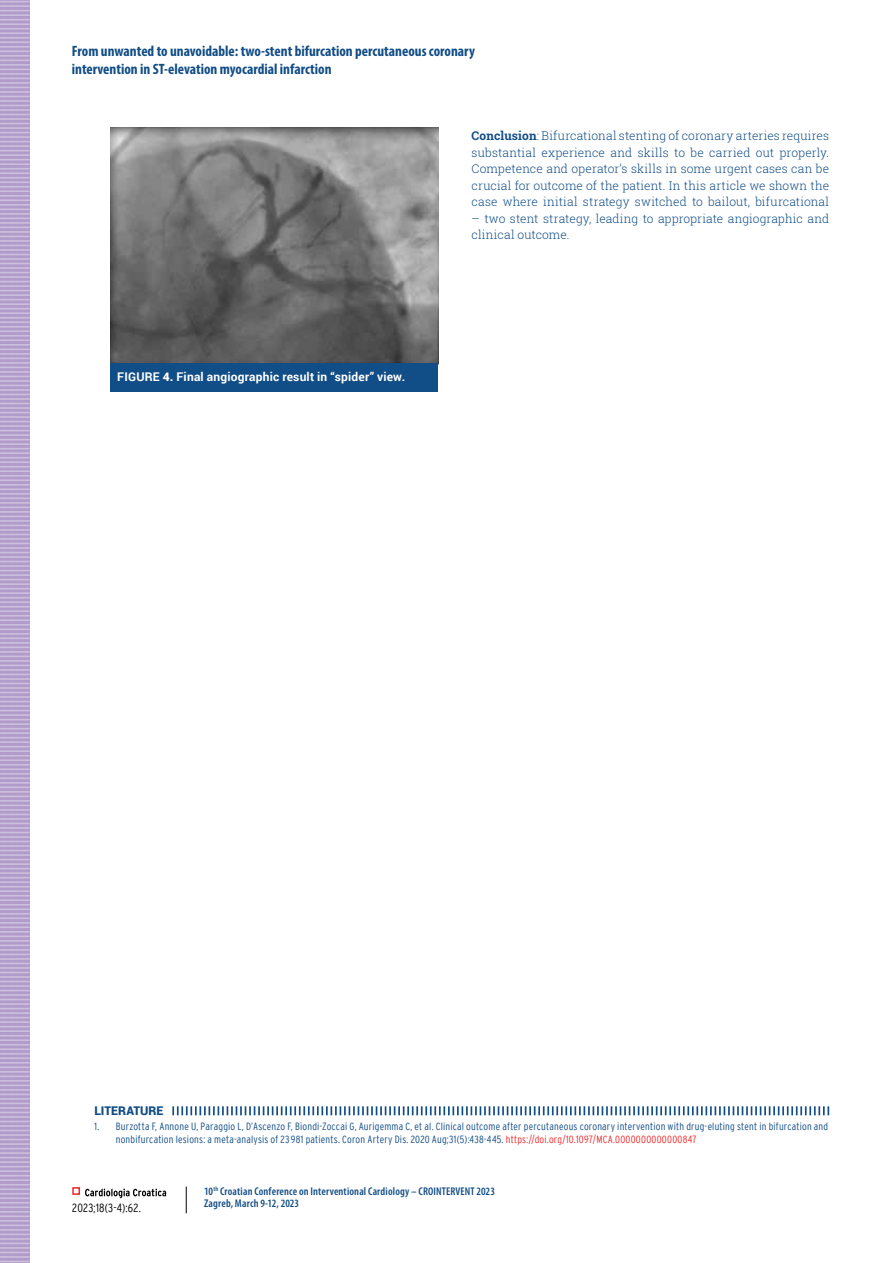
<style>
.page{position:relative;width:893px;height:1263px;background:#fff}
.page>*{position:absolute;margin:0;border:0;box-sizing:border-box;transform-origin:0 0}
.t1{font:700 condensed 15px/18px "Myriad Pro";color:#114d86}
.t2{font:300 12px/16.5px "Roboto Slab";letter-spacing:.005em;color:#114d86;text-align:justify}
.t3{font:700 12px "Roboto";letter-spacing:.015em;color:#fff}
.t4{font:300 condensed 12px "Interstate";letter-spacing:.02em;color:#000}
.t5{font:900 12px "Roboto";letter-spacing:.005em;color:#114d86}
.t6{font:600 condensed 11.25px/12px "Myriad Pro";letter-spacing:.015em;color:#114d86}
.t7{font:300 condensed 10.5px/13.5px "Interstate";letter-spacing:.02em;color:#114d86}
.s1{font-weight:900}
.s2{font-weight:700}
.s3{color:#ee292a}
</style>
<div class="page">
<svg style="left:85px;top:1188px;width:81px;height:10px"></svg>
<div style="left:72px;top:1187px;width:8px;height:8px;border:2px solid #ee292a"></div>
<svg style="left:186px;top:1187px;width:1px;height:26px"></svg>
<svg style="left:172px;top:1106px;width:657px;height:9px"></svg>
<img style="left:111px;top:128px;width:327px;height:235px">
<div style="left:111px;top:363px;width:327px;height:29px;background:#114d86"></div>
<svg style="left:0;top:0;width:30px;height:1263px;background:#bba8d0"></svg>
<p class="t1" style="left:72px;top:42px;width:405px">From unwanted to unavoidable: two-stent bifurcation percutaneous coronary intervention in ST-elevation myocardial infarction</p>
<p class="t3" style="left:117px;top:368px;width:290px">Figure <span class="s1">4.</span> Final angiographic result in “spider” view.</p>
<p class="t2" style="left:472px;top:127px;width:359px"><span class="s2">Conclusion</span>: Bifurcational stenting of coronary arteries requires substantial experience and skills to be carried out properly.<br>Competence and operator’s skills in some urgent cases can be crucial for outcome of the patient. In this article we shown the case where initial strategy switched to bailout, bifurcational</p>
<p class="t2" style="left:472px;top:210px;width:359px">– two stent strategy, leading to appropriate angiographic and clinical outcome.</p>
<p class="t5" style="left:94px;top:1102px;width:70px">LITERATURE</p>
<p class="t7" style="left:116px;top:1119px;width:714px;text-indent:-21px">1. Burzotta F, Annone U, Paraggio L, D’Ascenzo F, Biondi-Zoccai G, Aurigemma C, et al. Clinical outcome after percutaneous coronary intervention with drug-eluting stent in bifurcation and nonbifurcation lesions: a meta-analysis of 23981 patients. Coron Artery Dis. 2020 Aug;31(5):438-445. <span class="s3">https://doi.org/10.1097/MCA.0000000000000847</span></p>
<p class="t4" style="left:72px;top:1201px;width:70px">2023;18(3-4):62.</p>
<p class="t6" style="left:204px;top:1185px;width:292px">10<sup>th</sup> Croatian Conference on Interventional Cardiology – CROINTERVENT 2023<br>Zagreb, March 9-12, 2023</p>
</div>
